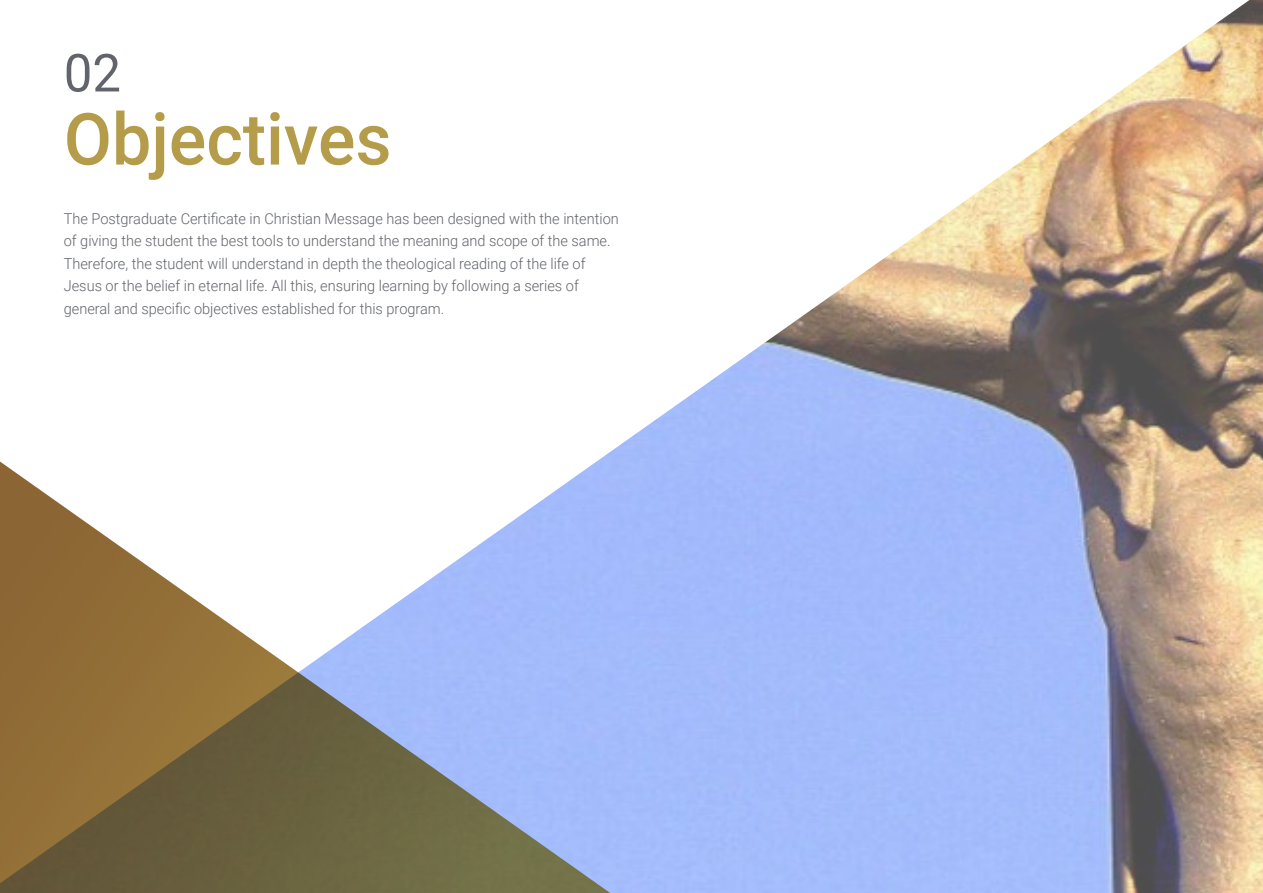
<style>
.page{position:relative;width:1263px;height:893px;background:#fff}
.page>*{position:absolute;margin:0;border:0;box-sizing:border-box;transform-origin:0 0}
.t1{font:500 72px "Roboto";color:#b49c4b}
.t2{font:52.5px "Roboto";color:#61646a}
.t3{font:300 15px/22.5px "Roboto";color:#61646a}
</style>
<div class="page">
<img style="left:619px;top:0;width:644px;height:893px">
<svg style="left:0;top:446px;width:640px;height:447px"></svg>
<h2 class="t2" style="left:64px;top:36px;width:59px">02</h2>
<h1 class="t1" style="left:64px;top:89px;width:329px">Objectives</h1>
<p class="t3" style="left:64px;top:207px;width:556px">The Postgraduate Certificate in Christian Message has been designed with the intention of giving the student the best tools to understand the meaning and scope of the same.<br>Therefore, the student will understand in depth the theological reading of the life of Jesus or the belief in eternal life. All this, ensuring learning by following a series of general and specific objectives established for this program.</p>
</div>
